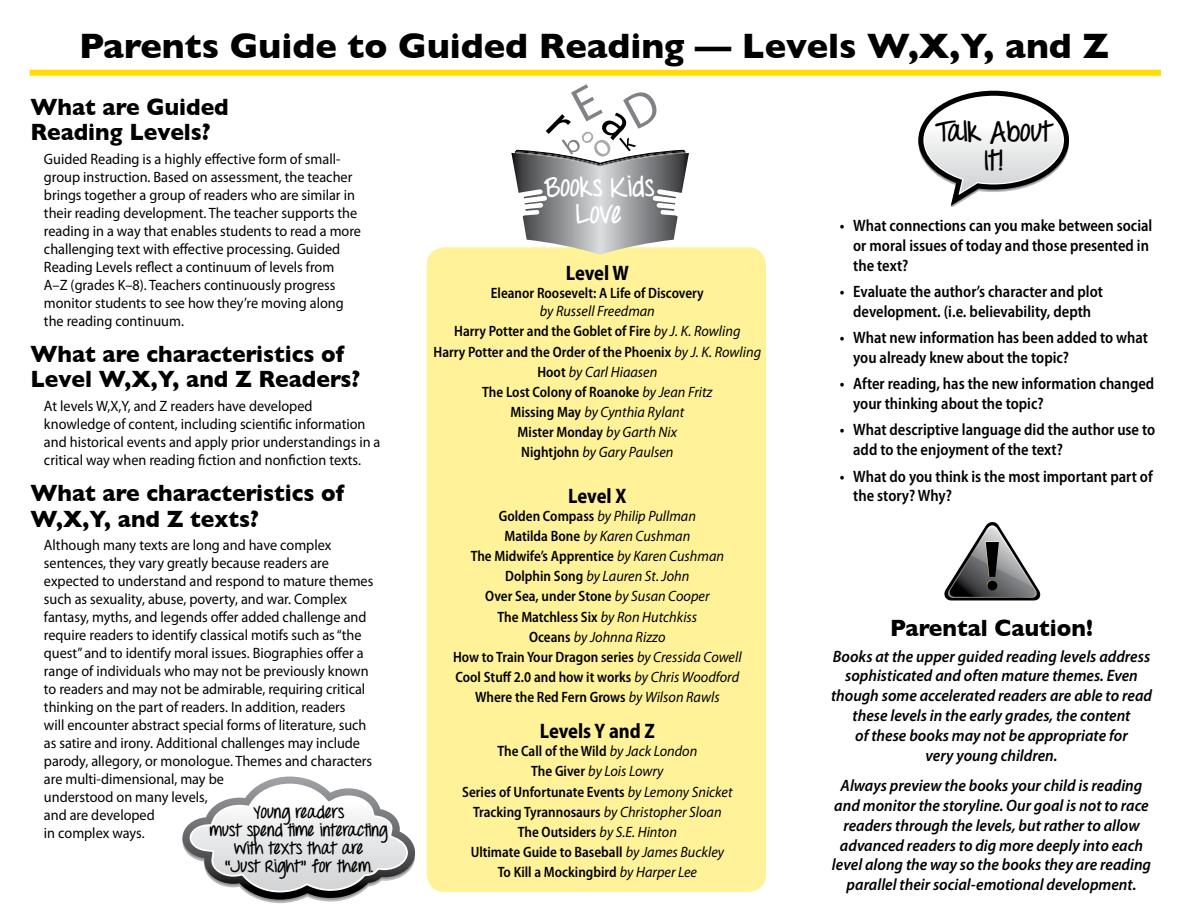
<style>
.page{position:relative;width:1188px;height:918px;background:#fff}
.page>*{position:absolute;margin:0;border:0;box-sizing:border-box;transform-origin:0 0}
.t1{font:700 36px "Gill Sans";color:#000}
.t2{font:700 27.9px/28.7px "Throw My Hands Upinthe Air";color:#000;text-align:center}
.t3{font:700 27px/27px "Throw My Hands Upinthe Air";color:#fff;text-align:center;scale:.95 1}
.t4{font:700 24px/25.5px "Gill Sans";color:#000;scale:.95 1}
.t5{font:700 semi-condensed 21px "Myriad Pro";letter-spacing:-.005em;color:#000;scale:.95 1}
.t6{font:700 16.8px/18px "Throw My Hands Upinthe Air";color:#000;text-align:center}
.t7{font:italic 600 16.5px/19.8px "Myriad Pro";color:#000;text-align:center;scale:.95 1}
.t8{font:600 semi-condensed 16.5px/19.8px "Myriad Pro";color:#000;scale:.95 1}
.t9{font:15px/18px "Myriad Pro";color:#000;scale:.95 1}
.t10{font:600 semi-condensed 15px/20.1px "Myriad Pro";color:#000;text-align:center;scale:.95 1}
.s1{font-weight:400;font-style:italic;font-stretch:normal}
</style>
<div class="page">
<div style="left:427px;top:247px;width:339px;height:645px;background:#fff299;border-radius:18px"></div>
<div style="left:30px;top:70px;width:1131px;height:6px;background:#fd0"></div>
<svg style="left:918px;top:91px;width:151px;height:115px"></svg>
<svg style="left:183px;top:777px;width:232px;height:126px"></svg>
<svg style="left:497px;top:84px;width:206px;height:171px"></svg>
<svg style="left:944px;top:522px;width:97px;height:78px"></svg>
<div style="left:987px;top:581px;width:10px;height:9px;background:#000;border-radius:50%"></div>
<h1 class="t1" style="left:79px;top:25px;width:1031px">Parents Guide to Guided Reading — Levels W,X,Y, and Z</h1>
<h3 class="t4" style="left:30px;top:94px;width:210px">What are Guided<br>Reading Levels?</h3>
<p class="t9" style="left:44px;top:149px;width:335px">Guided Reading is a highly effective form of small&shy;group instruction. Based on assessment, the teacher brings together a group of readers who are similar in their reading development. The teacher supports the reading in a way that enables students to read a more challenging text with effective processing. Guided Reading Levels reflect a continuum of levels from A–Z (grades K–8). Teachers continuously progress monitor students to see how they’re moving along the reading continuum.</p>
<h3 class="t4" style="left:30px;top:341px;width:349px">What are characteristics of<br>Level W,X,Y, and Z Readers?</h3>
<p class="t9" style="left:44px;top:397px;width:356px">At levels W,X,Y, and Z readers have developed knowledge of content, including scientific information and historical events and apply prior understandings in a critical way when reading fiction and nonfiction texts.</p>
<h3 class="t4" style="left:30px;top:480px;width:332px">What are characteristics of<br>W,X,Y, and Z texts?</h3>
<p class="t9" style="left:44px;top:536px;width:348px">Although many texts are long and have complex sentences, they vary greatly because readers are expected to understand and respond to mature themes such as sexuality, abuse, poverty, and war. Complex fantasy, myths, and legends offer added challenge and require readers to identify classical motifs such as “the quest” and to identify moral issues. Biographies offer a range of individuals who may not be previously known to readers and may not be admirable, requiring critical thinking on the part of readers. In addition, readers<br>will encounter abstract special forms of literature, such as satire and irony. Additional challenges may include parody, allegory, or monologue. Themes and characters are multi-dimensional, may be<br>understood on many levels,<br>and are developed<br>in complex ways.</p>
<p class="t6" style="left:210px;top:804px;width:180px">Young readers<br>must spend time interacting with texts that are<br>“Just Right” for them.</p>
<h3 class="t3" style="left:544px;top:175px;width:118px">Books Kids<br>Love</h3>
<h3 class="t5" style="left:566px;top:262px;width:68px">Level W</h3>
<p class="t10" style="left:491px;top:284px;width:226px">Eleanor Roosevelt: A Life of Discovery</p>
<p class="t10" style="left:434px;top:302px;width:346px"><span class="s1">by Russell Freedman<br></span>Harry Potter and the Goblet of Fire <span class="s1">by J. K. Rowling<br></span>Harry Potter and the Order of the Phoenix <span class="s1">by J. K. Rowling </span>Hoot <span class="s1">by Carl Hiaasen<br></span>The Lost Colony of Roanoke <span class="s1">by Jean Fritz<br></span>Missing May <span class="s1">by Cynthia Rylant<br></span>Mister Monday <span class="s1">by Garth Nix<br></span>Nightjohn <span class="s1">by Gary Paulsen</span></p>
<h3 class="t5" style="left:568px;top:484px;width:63px">Level X</h3>
<p class="t10" style="left:453px;top:506px;width:305px">Golden Compass <span class="s1">by Philip Pullman<br></span>Matilda Bone <span class="s1">by Karen Cushman<br></span>The Midwife’s Apprentice <span class="s1">by Karen Cushman </span>Dolphin Song <span class="s1">by Lauren St. John<br></span>Over Sea, under Stone <span class="s1">by Susan Cooper<br></span>The Matchless Six <span class="s1">by Ron Hutchkiss<br></span>Oceans <span class="s1">by Johnna Rizzo<br></span>How to Train Your Dragon series <span class="s1">by Cressida Cowell </span>Cool Stuff 2.0 and how it works <span class="s1">by Chris Woodford </span>Where the Red Fern Grows <span class="s1">by Wilson Rawls</span></p>
<h3 class="t5" style="left:540px;top:719px;width:123px">Levels Y and Z</h3>
<p class="t10" style="left:462px;top:741px;width:286px">The Call of the Wild <span class="s1">by Jack London<br></span>The Giver <span class="s1">by Lois Lowry<br></span>Series of Unfortunate Events <span class="s1">by Lemony Snicket </span>Tracking Tyrannosaurs <span class="s1">by Christopher Sloan </span>The Outsiders <span class="s1">by S.E. Hinton<br></span>Ultimate Guide to Baseball <span class="s1">by James Buckley </span>To Kill a Mockingbird <span class="s1">by Harper Lee</span></p>
<h2 class="t2" style="left:935px;top:119px;width:118px">Talk About<br>It!</h2>
<p class="t8" style="left:853px;top:216px;width:316px;text-indent:-13px">• What connections can you make between social or moral issues of today and those presented in the text?</p>
<p class="t8" style="left:840px;top:282px;width:279px;text-align:center">• Evaluate the author’s character and plot development. (i.e. believability, depth</p>
<p class="t8" style="left:853px;top:328px;width:312px;text-indent:-13px">• What new information has been added to what you already knew about the topic?</p>
<p class="t8" style="left:853px;top:374px;width:318px;text-indent:-13px">• After reading, has the new information changed your thinking about the topic?</p>
<p class="t8" style="left:853px;top:420px;width:320px;text-indent:-13px">• What descriptive language did the author use to add to the enjoyment of the text?</p>
<p class="t8" style="left:853px;top:466px;width:317px;text-indent:-13px">• What do you think is the most important part of the story? Why?</p>
<h3 class="t4" style="left:890px;top:615px;width:215px">Parental Caution!</h3>
<p class="t7" style="left:831px;top:646px;width:339px">Books at the upper guided reading levels address sophisticated and often mature themes. Even though some accelerated readers are able to read these levels in the early grades, the content<br>of these books may not be appropriate for<br>very young children.</p>
<p class="t7" style="left:832px;top:775px;width:337px">Always preview the books your child is reading and monitor the storyline. Our goal is not to race readers through the levels, but rather to allow advanced readers to dig more deeply into each level along the way so the books they are reading parallel their social-emotional development.</p>
</div>
